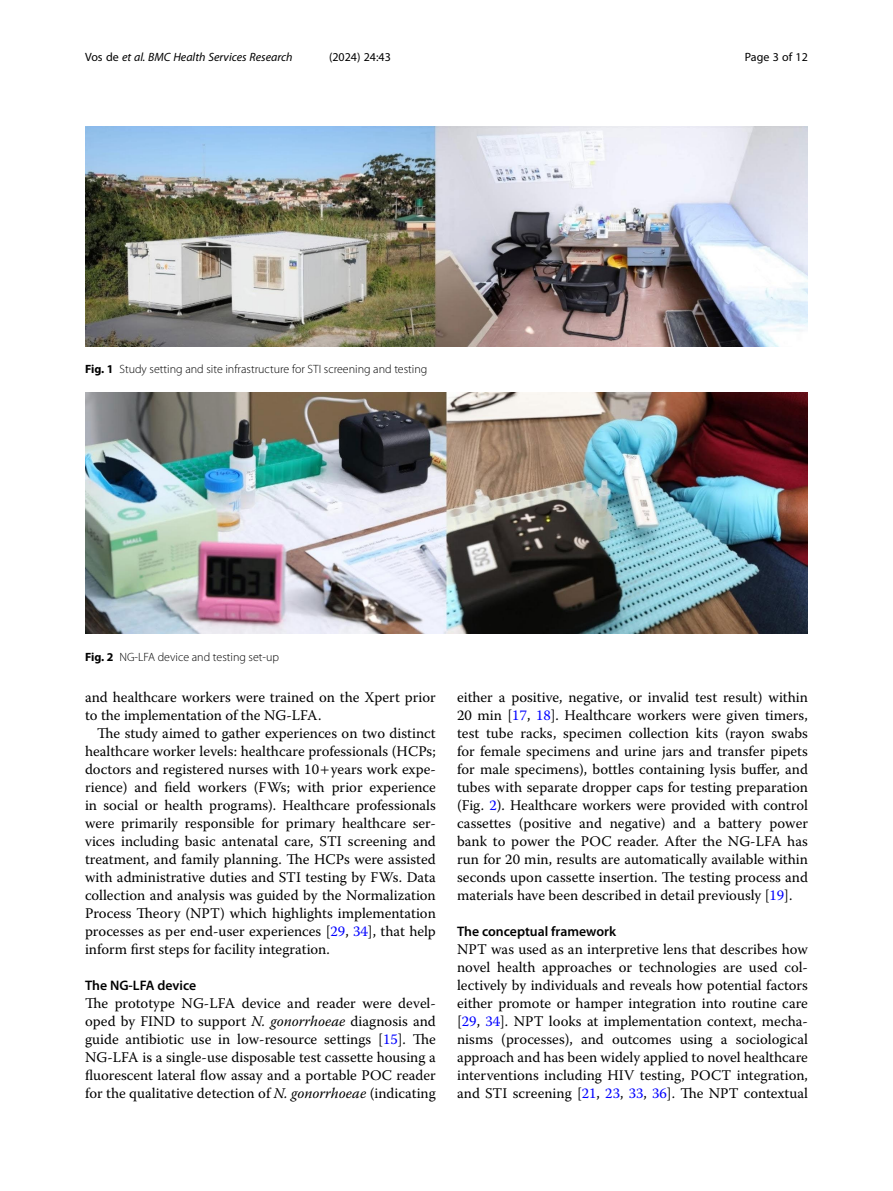
<style>
.page{position:relative;width:893px;height:1191px;background:#fff}
.page>*{position:absolute;margin:0;border:0;box-sizing:border-box;transform-origin:0 0}
.Body_Text{font:14.7px/18px "Warnock Pro";color:#000;text-align:justify}
.Body_Text_Indent{font:14.7px/18px "Warnock Pro";color:#000;text-align:justify}
.Head_2{font:600 13.8px "Myriad Pro";color:#000}
.Figure_Caption{font:300 12px "Myriad Pro";color:#000}
.t1{font:italic 12px "Myriad Pro";color:#000}
.t2{font:12px "Myriad Pro";color:#000}
.s1{font-style:normal}
.s2{font-weight:700}
.s3{color:#00f}
.s4{font-style:italic}
</style>
<div class="page">
<img style="left:85px;top:392px;width:723px;height:242px">
<img style="left:85px;top:126px;width:723px;height:220px">
<p class="t1" style="left:85px;top:50px;width:209px"><span class="s1">Vos de</span> et al. BMC Health Services Research</p>
<p class="t2" style="left:329px;top:50px;width:63px">(2024) 24:43</p>
<p class="t2" style="left:745px;top:50px;width:65px">Page 3 of 12</p>
<p class="Figure_Caption" style="left:85px;top:362px;width:344px"><span class="s2">Fig. 1</span> Study setting and site infrastructure for STI screening and testing</p>
<p class="Figure_Caption" style="left:85px;top:650px;width:196px"><span class="s2">Fig. 2</span> NG-LFA device and testing set-up</p>
<p class="Body_Text" style="left:85px;top:688px;width:352px">and healthcare workers were trained on the Xpert prior to the implementation of the NG-LFA.</p>
<p class="Body_Text_Indent" style="left:85px;top:724px;width:352px;text-indent:12px">The study aimed to gather experiences on two distinct healthcare worker levels: healthcare professionals (HCPs; doctors and registered nurses with 10 years work expe&shy;rience) and field workers (FWs; with prior experience in social or health programs). Healthcare professionals were primarily responsible for primary healthcare ser&shy;vices including basic antenatal care, STI screening and treatment, and family planning. The HCPs were assisted with administrative duties and STI testing by FWs. Data collection and analysis was guided by the Normalization Process Theory (NPT) which highlights implementation processes as per end-user experiences [<span class="s3">29</span>, <span class="s3">34</span>], that help inform first steps for facility integration.</p>
<p class="Head_2" style="left:85px;top:977px;width:113px">The NG-LFA device</p>
<p class="Body_Text" style="left:85px;top:994px;width:352px">The prototype NG-LFA device and reader were devel&shy;oped by FIND to support <span class="s4">N. gonorrhoeae</span> diagnosis and guide antibiotic use in low-resource settings [<span class="s3">15</span>]. The NG-LFA is a single-use disposable test cassette housing a fluorescent lateral flow assay and a portable POC reader for the qualitative detection of <span class="s4">N. gonorrhoeae</span> (indicating</p>
<p class="Body_Text" style="left:457px;top:688px;width:352px">either a positive, negative, or invalid test result) within 20 min [<span class="s3">17</span>, <span class="s3">18</span>]. Healthcare workers were given timers, test tube racks, specimen collection kits (rayon swabs for female specimens and urine jars and transfer pipets for male specimens), bottles containing lysis buffer, and tubes with separate dropper caps for testing preparation (Fig. <span class="s3">2</span>). Healthcare workers were provided with control cassettes (positive and negative) and a battery power bank to power the POC reader. After the NG-LFA has run for 20 min, results are automatically available within seconds upon cassette insertion. The testing process and materials have been described in detail previously [<span class="s3">19</span>].</p>
<p class="Head_2" style="left:457px;top:923px;width:160px">The conceptual framework</p>
<p class="Body_Text" style="left:457px;top:940px;width:352px">NPT was used as an interpretive lens that describes how novel health approaches or technologies are used col&shy;lectively by individuals and reveals how potential factors either promote or hamper integration into routine care [<span class="s3">29</span>, <span class="s3">34</span>]. NPT looks at implementation context, mecha&shy;nisms (processes), and outcomes using a sociological approach and has been widely applied to novel healthcare interventions including HIV testing, POCT integration, and STI screening [<span class="s3">21</span>, <span class="s3">23</span>, <span class="s3">33</span>, <span class="s3">36</span>]. The NPT contextual</p>
</div>
